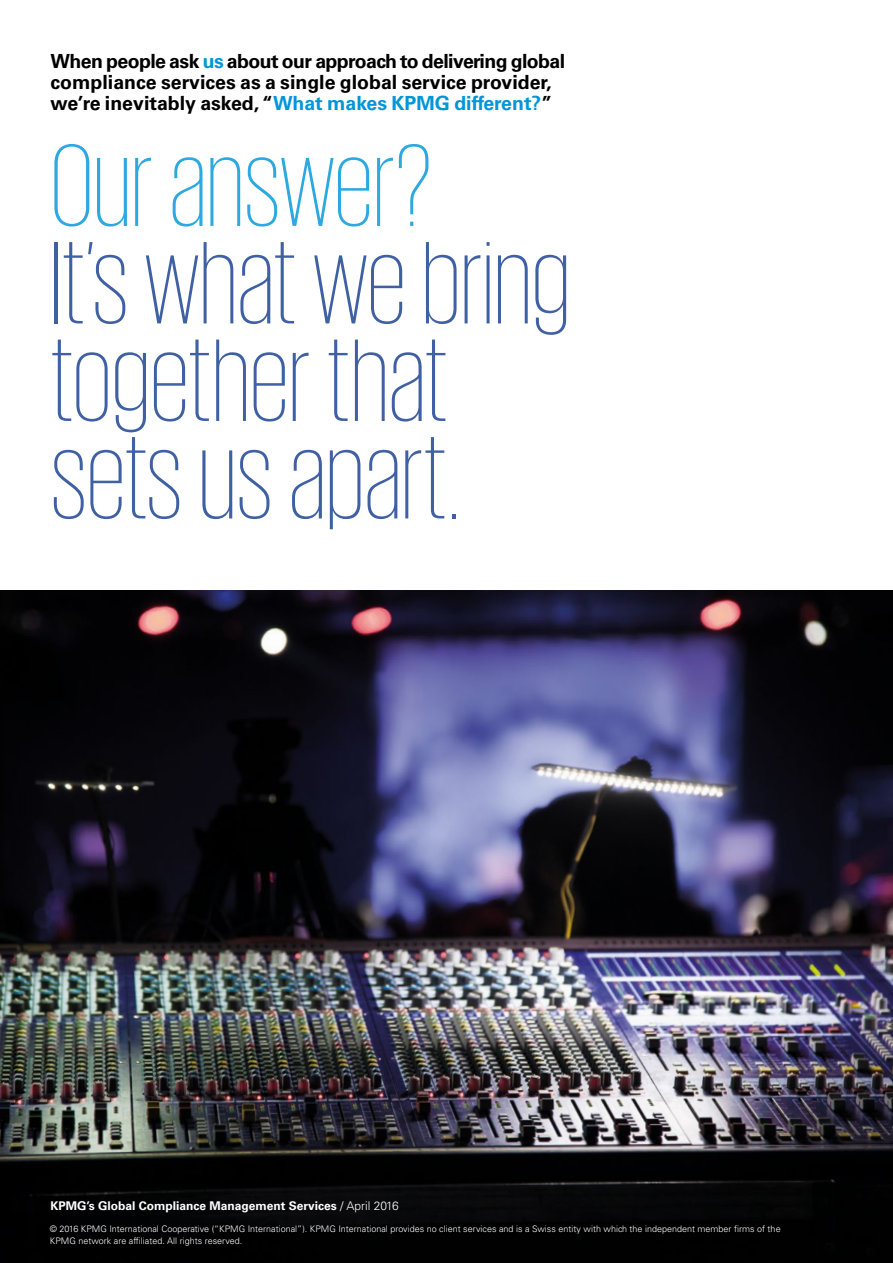
<style>
.page{position:relative;width:893px;height:1263px;background:#fff}
.page>*{position:absolute;margin:0;border:0;box-sizing:border-box;transform-origin:0 0}
.t1{font:200 120px/97.5px "KPMG";color:#3f61a4}
.t2{font:200 120px "KPMG";color:#2ca9e1}
.Introduction_12pt{font:700 19.5px/21px "Univers LT Std";color:#000}
.Folio{font:700 12px "Univers LT Std";color:#fff}
.SS_-_back___disclaim{font:300 9px/12px "Univers LT Std";color:#fff}
.s1{color:#0096d8}
.s2{font-weight:300}
</style>
<div class="page">
<img style="left:0;top:590px;width:893px;height:673px">
<p class="Introduction_12pt" style="left:51px;top:51px;width:516px">When people ask <span class="s1">us</span> about our approach to delivering global compliance services as a single global service provider, we’re inevitably asked, “<span class="s1">What makes KPMG different?</span>”</p>
<p class="t2" style="left:51px;top:128px;width:383px">Our answer?</p>
<p class="t1" style="left:51px;top:232px;width:521px">It’s what we bring together that sets us apart.</p>
<p class="Folio" style="left:50px;top:1199px;width:350px">KPMG’s Global Compliance Management Services <span class="s2">/ April 2016</span></p>
<p class="SS_-_back___disclaim" style="left:50px;top:1223px;width:732px">© 2016 KPMG International Cooperative (“KPMG International”). KPMG International provides no client services and is a Swiss entity with which the independent member firms of the<br>KPMG network are affiliated. All rights reserved.</p>
</div>
